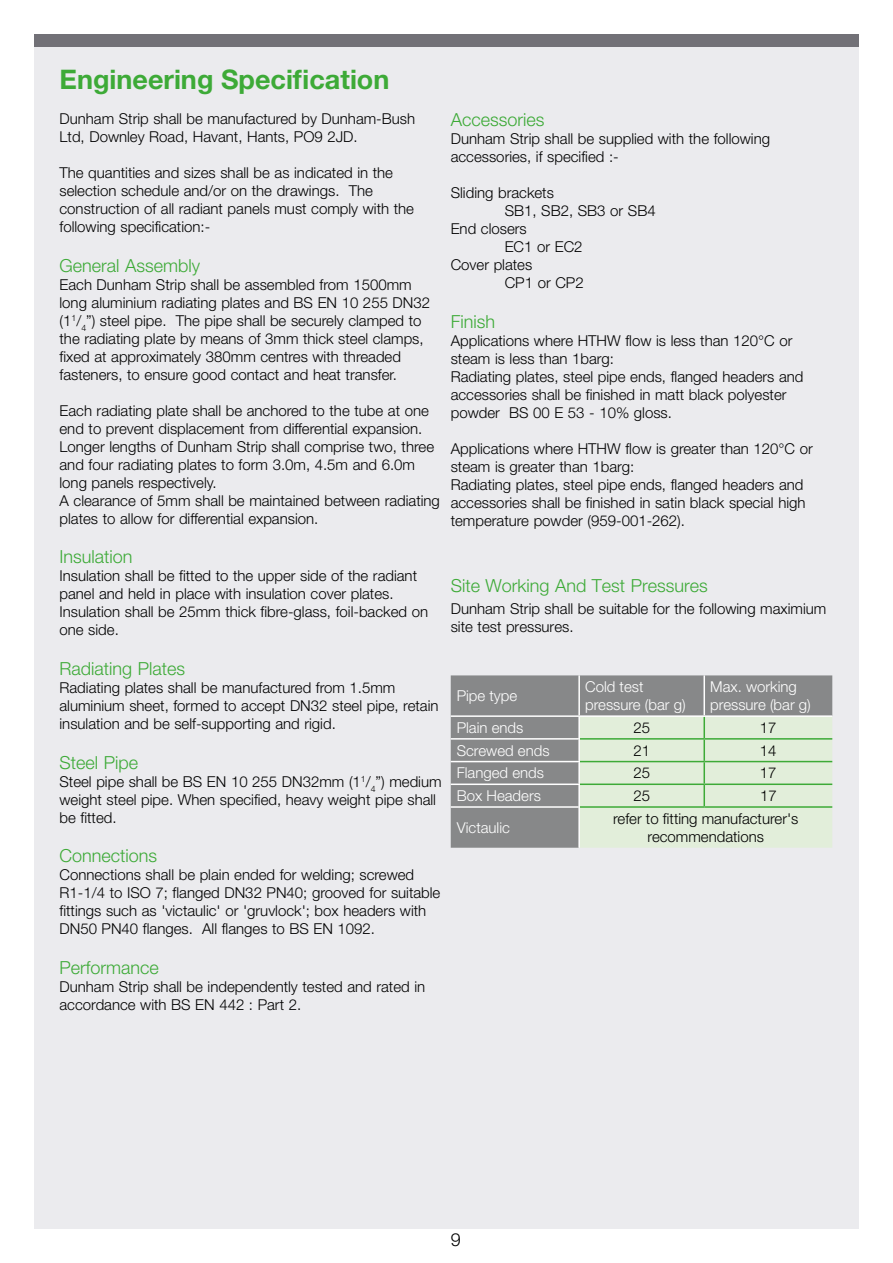
<style>
.page{position:relative;width:893px;height:1263px;background:#fff}
.page>*{position:absolute;margin:0;border:0;box-sizing:border-box;transform-origin:0 0}
.t1{font:700 27px "Helvetica Neue LT Std";color:#3daa37}
.t2{font:300 18px "Helvetica Neue LT Std";color:#3daa37}
.t3{font:300 18px "Helvetica Neue LT Std";color:#000}
.t4{font:300 15px/18px "Helvetica Neue LT Std";color:#000}
.t5{font:300 15px/18px "Helvetica Neue LT Std";color:#fff}
</style>
<div class="page">
<div style="left:34px;top:34px;width:825px;height:1195px;background:#ebebee"></div>
<div style="left:34px;top:34px;width:825px;height:13px;background:#727177"></div>
<div style="left:451px;top:675px;width:381px;height:173px;background:#878889"></div>
<div style="left:580px;top:717px;width:252px;height:131px;background:#e2eeda"></div>
<hr style="left:703px;top:717px;width:2px;height:21px;background:#3daa37">
<hr style="left:580px;top:738px;width:124px;height:2px;background:#3daa37">
<hr style="left:704px;top:738px;width:128px;height:2px;background:#3daa37">
<hr style="left:703px;top:740px;width:2px;height:21px;background:#3daa37">
<hr style="left:580px;top:761px;width:124px;height:1px;background:#3daa37">
<hr style="left:704px;top:761px;width:128px;height:1px;background:#3daa37">
<hr style="left:703px;top:762px;width:2px;height:21px;background:#3daa37">
<hr style="left:580px;top:783px;width:124px;height:2px;background:#3daa37">
<hr style="left:704px;top:783px;width:128px;height:2px;background:#3daa37">
<hr style="left:703px;top:785px;width:2px;height:21px;background:#3daa37">
<hr style="left:580px;top:806px;width:124px;height:2px;background:#3daa37">
<hr style="left:704px;top:806px;width:128px;height:2px;background:#3daa37">
<hr style="left:578px;top:675px;width:2px;height:40px;background:#fff">
<hr style="left:703px;top:675px;width:2px;height:40px;background:#fff">
<hr style="left:579px;top:715px;width:125px;height:2px;background:#fff">
<hr style="left:704px;top:715px;width:128px;height:2px;background:#fff">
<hr style="left:451px;top:715px;width:128px;height:2px;background:#fff">
<hr style="left:578px;top:717px;width:2px;height:21px;background:#fff">
<hr style="left:451px;top:738px;width:129px;height:2px;background:#fff">
<hr style="left:578px;top:740px;width:2px;height:21px;background:#fff">
<hr style="left:451px;top:761px;width:129px;height:1px;background:#fff">
<hr style="left:578px;top:762px;width:2px;height:21px;background:#fff">
<hr style="left:451px;top:783px;width:129px;height:2px;background:#fff">
<hr style="left:578px;top:785px;width:2px;height:21px;background:#fff">
<hr style="left:451px;top:806px;width:129px;height:2px;background:#fff">
<hr style="left:578px;top:808px;width:2px;height:40px;background:#fff">
<h1 class="t1" style="left:60px;top:63px;width:331px">Engineering Specification</h1>
<p class="t4" style="left:60px;top:109px;width:357px">Dunham Strip shall be manufactured by Dunham-Bush<br>Ltd, Downley Road, Havant, Hants, PO9 2JD.</p>
<p class="t4" style="left:60px;top:163px;width:356px">The quantities and sizes shall be as indicated in the selection schedule and/or on the drawings. The construction of all radiant panels must comply with the following specification:-</p>
<p class="t2" style="left:60px;top:254px;width:142px">General Assembly</p>
<p class="t4" style="left:60px;top:275px;width:372px">Each Dunham Strip shall be assembled from 1500mm long aluminium radiating plates and BS EN 10 255 DN32 (1<sup>1</sup>/<sub>4</sub>”) steel pipe. The pipe shall be securely clamped to the radiating plate by means of 3mm thick steel clamps, fixed at approximately 380mm centres with threaded fasteners, to ensure good contact and heat transfer.</p>
<p class="t4" style="left:60px;top:401px;width:382px">Each radiating plate shall be anchored to the tube at one end to prevent displacement from differential expansion.<br>Longer lengths of Dunham Strip shall comprise two, three and four radiating plates to form 3.0m, 4.5m and 6.0m long panels respectively.<br>A clearance of 5mm shall be maintained between radiating plates to allow for differential expansion.</p>
<p class="t2" style="left:60px;top:546px;width:74px">Insulation</p>
<p class="t4" style="left:60px;top:567px;width:370px">Insulation shall be fitted to the upper side of the radiant panel and held in place with insulation cover plates.<br>Insulation shall be 25mm thick fibre-glass, foil-backed on one side.</p>
<p class="t2" style="left:60px;top:657px;width:127px">Radiating Plates</p>
<p class="t4" style="left:60px;top:678px;width:381px">Radiating plates shall be manufactured from 1.5mm aluminium sheet, formed to accept DN32 steel pipe, retain insulation and be self-supporting and rigid.</p>
<p class="t2" style="left:60px;top:751px;width:80px">Steel Pipe</p>
<p class="t4" style="left:60px;top:772px;width:384px">Steel pipe shall be BS EN 10 255 DN32mm (1<sup>1</sup>/<sub>4</sub>”) medium weight steel pipe. When specified, heavy weight pipe shall be fitted.</p>
<p class="t2" style="left:60px;top:845px;width:99px">Connections</p>
<p class="t4" style="left:60px;top:865px;width:382px">Connections shall be plain ended for welding; screwed R1-1/4 to ISO 7; flanged DN32 PN40; grooved for suitable fittings such as 'victaulic' or 'gruvlock'; box headers with DN50 PN40 flanges. All flanges to BS EN 1092.</p>
<p class="t2" style="left:60px;top:956px;width:101px">Performance</p>
<p class="t4" style="left:60px;top:977px;width:367px">Dunham Strip shall be independently tested and rated in accordance with BS EN 442 : Part 2.</p>
<p class="t2" style="left:451px;top:109px;width:95px">Accessories</p>
<p class="t4" style="left:451px;top:130px;width:321px">Dunham Strip shall be supplied with the following accessories, if specified :-</p>
<p class="t4" style="left:451px;top:184px;width:105px">Sliding brackets</p>
<p class="t4" style="left:505px;top:202px;width:152px">SB1, SB2, SB3 or SB4</p>
<p class="t4" style="left:451px;top:220px;width:77px">End closers</p>
<p class="t4" style="left:505px;top:238px;width:79px">EC1 or EC2</p>
<p class="t4" style="left:451px;top:256px;width:83px">Cover plates</p>
<p class="t4" style="left:505px;top:274px;width:80px">CP1 or CP2</p>
<p class="t2" style="left:451px;top:310px;width:46px">Finish</p>
<p class="t4" style="left:451px;top:331px;width:354px">Applications where HTHW flow is less than 120°C or steam is less than 1barg:<br>Radiating plates, steel pipe ends, flanged headers and accessories shall be finished in matt black polyester powder BS 00 E 53 - 10% gloss.</p>
<p class="t4" style="left:451px;top:439px;width:363px">Applications where HTHW flow is greater than 120°C or steam is greater than 1barg:<br>Radiating plates, steel pipe ends, flanged headers and accessories shall be finished in satin black special high temperature powder (959-001-262).</p>
<p class="t2" style="left:451px;top:574px;width:259px">Site Working And Test Pressures</p>
<p class="t4" style="left:451px;top:599px;width:377px">Dunham Strip shall be suitable for the following maximium site test pressures.</p>
<p class="t5" style="left:457px;top:686px;width:62px">Pipe type</p>
<p class="t5" style="left:585px;top:677px;width:102px">Cold test pressure (bar g)</p>
<p class="t5" style="left:710px;top:677px;width:102px">Max. working pressure (bar g)</p>
<p class="t5" style="left:457px;top:718px;width:68px">Plain ends</p>
<p class="t4" style="left:633px;top:718px;width:18px">25</p>
<p class="t4" style="left:760px;top:718px;width:18px">17</p>
<p class="t5" style="left:457px;top:741px;width:94px">Screwed ends</p>
<p class="t4" style="left:633px;top:741px;width:18px">21</p>
<p class="t4" style="left:760px;top:741px;width:18px">14</p>
<p class="t5" style="left:457px;top:764px;width:89px">Flanged ends</p>
<p class="t4" style="left:633px;top:764px;width:18px">25</p>
<p class="t4" style="left:760px;top:764px;width:18px">17</p>
<p class="t5" style="left:457px;top:786px;width:86px">Box Headers</p>
<p class="t4" style="left:633px;top:786px;width:18px">25</p>
<p class="t4" style="left:760px;top:786px;width:18px">17</p>
<p class="t5" style="left:457px;top:818px;width:55px">Victaulic</p>
<p class="t4" style="left:613px;top:809px;width:187px;text-align:center">refer to fitting manufacturer's recommendations</p>
<p class="t3" style="left:451px;top:1229px;width:12px">9</p>
</div>
